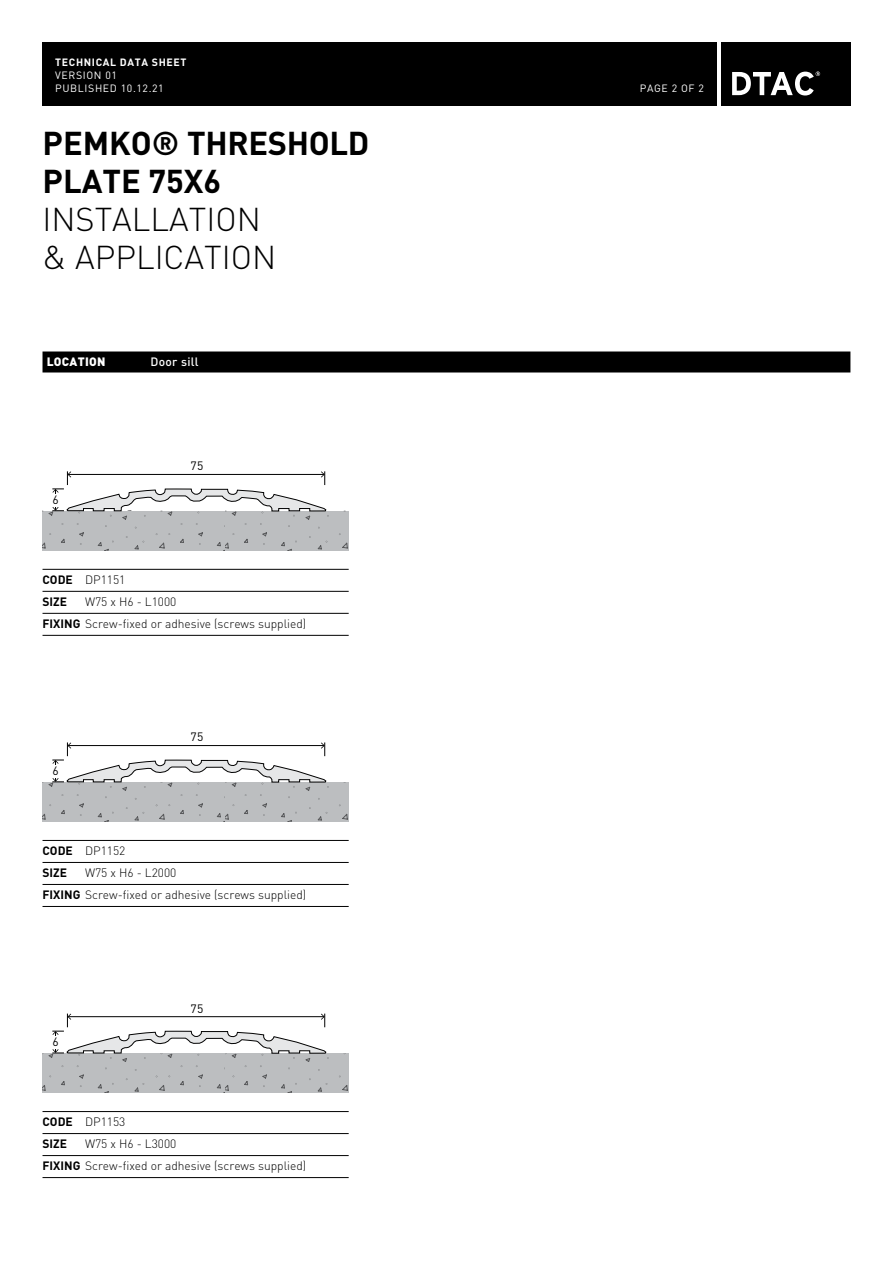
<style>
.page{position:relative;width:893px;height:1263px;background:#fff}
.page>*{position:absolute;margin:0;border:0;box-sizing:border-box;transform-origin:0 0}
.t1{font:700 32.7px/38.1px "DIN";color:#000}
.t2{font:300 32.7px/38.1px "DIN";color:#000}
.t3{font:300 12px/22px "DIN";color:#000}
.t4{font:700 12px/22px "DIN";color:#000}
.t5{font:12px "DIN";color:#000}
.t6{font:900 12px "DIN";letter-spacing:.025em;color:#fff}
.t7{font:500 12px "DIN";letter-spacing:.025em;color:#fff}
.t8{font:10.5px/12.8px "DIN";letter-spacing:.06em;color:#fff}
.t9{font:700 10.5px "DIN";letter-spacing:.06em;color:#fff}
.s1{font-weight:300}
.s2{font-weight:700}
</style>
<div class="page">
<div style="left:43px;top:43px;width:674px;height:63px;background:#000"></div>
<div style="left:721px;top:43px;width:129px;height:63px;background:#000"></div>
<svg style="left:732px;top:71px;width:88px;height:24px"></svg>
<svg style="left:43px;top:471px;width:306px;height:80px"></svg>
<svg style="left:43px;top:742px;width:306px;height:80px"></svg>
<svg style="left:43px;top:1013px;width:306px;height:80px"></svg>
<div style="left:43px;top:351px;width:807px;height:21px;background:#000"></div>
<hr style="left:43px;top:569px;width:306px;height:1px;background:#000">
<hr style="left:43px;top:591px;width:306px;height:1px;background:#000">
<hr style="left:43px;top:613px;width:306px;height:1px;background:#000">
<hr style="left:43px;top:635px;width:306px;height:1px;background:#000">
<hr style="left:43px;top:840px;width:306px;height:1px;background:#000">
<hr style="left:43px;top:862px;width:306px;height:1px;background:#000">
<hr style="left:43px;top:884px;width:306px;height:1px;background:#000">
<hr style="left:43px;top:906px;width:306px;height:1px;background:#000">
<hr style="left:43px;top:1111px;width:306px;height:1px;background:#000">
<hr style="left:43px;top:1133px;width:306px;height:1px;background:#000">
<hr style="left:43px;top:1155px;width:306px;height:1px;background:#000">
<hr style="left:43px;top:1177px;width:306px;height:1px;background:#000">
<p class="t9" style="left:55px;top:55px;width:133px">TECHNICAL DATA SHEET</p>
<p class="t8" style="left:55px;top:68px;width:110px">VERSION 01<br>PUBLISHED 10.12.21</p>
<h1 class="t1" style="left:43px;top:122px;width:328px">PEMKO® THRESHOLD<br>PLATE 75X6</h1>
<h1 class="t2" style="left:43px;top:200px;width:235px">INSTALLATION &amp; APPLICATION</h1>
<p class="t6" style="left:47px;top:354px;width:60px">LOCATION</p>
<p class="t7" style="left:151px;top:354px;width:50px">Door sill</p>
<p class="t5" style="left:52px;top:492px;width:8px">6</p>
<p class="t5" style="left:190px;top:458px;width:14px">75</p>
<p class="t4" style="left:43px;top:568px;width:84px">CODE <span class="s1">DP1151<br></span>SIZE</p>
<p class="t3" style="left:43px;top:591px;width:265px;text-indent:43px">W75 x H6 - L1000<br><span class="s2">FIXING</span> Screw-fixed or adhesive (screws supplied)</p>
<p class="t5" style="left:52px;top:763px;width:8px">6</p>
<p class="t5" style="left:190px;top:730px;width:14px">75</p>
<p class="t4" style="left:43px;top:839px;width:84px">CODE <span class="s1">DP1152<br></span>SIZE</p>
<p class="t3" style="left:43px;top:862px;width:265px;text-indent:43px">W75 x H6 - L2000<br><span class="s2">FIXING</span> Screw-fixed or adhesive (screws supplied)</p>
<p class="t5" style="left:52px;top:1034px;width:8px">6</p>
<p class="t5" style="left:190px;top:1001px;width:14px">75</p>
<p class="t4" style="left:43px;top:1110px;width:84px">CODE <span class="s1">DP1153<br></span>SIZE</p>
<p class="t3" style="left:43px;top:1133px;width:265px;text-indent:43px">W75 x H6 - L3000<br><span class="s2">FIXING</span> Screw-fixed or adhesive (screws supplied)</p>
<p class="t8" style="left:640px;top:81px;width:66px">PAGE 2 OF 2</p>
</div>
